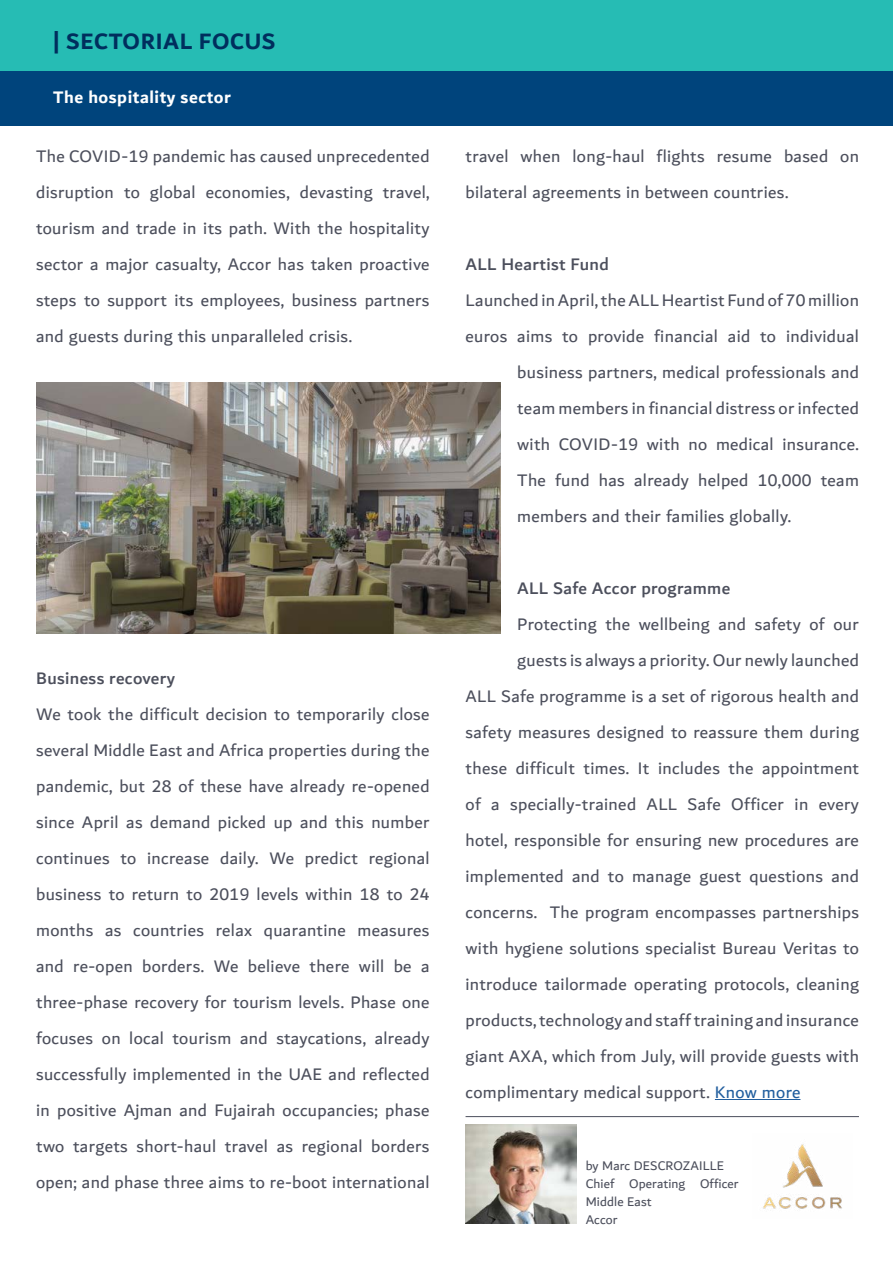
<style>
.page{position:relative;width:893px;height:1263px;background:#fff}
.page>*{position:absolute;margin:0;border:0;box-sizing:border-box;transform-origin:0 0}
.t1{font:700 24px "Dubai";letter-spacing:.025em;color:#002e5d}
.t2{font:18px/36px "Dubai";letter-spacing:.02em;color:#4c4f5c;text-align:justify}
.t3{font:500 18px "Dubai";letter-spacing:.02em;color:#4c4f5c}
.t4{font:700 18px "Dubai";letter-spacing:.03em;color:#fff}
.t5{font:13.5px/18px "Dubai";letter-spacing:.01em;color:#4c4f5c}
.s1{color:#215e9e}
</style>
<div class="page">
<div style="left:0;top:53px;width:893px;height:72px;background:#00447c"></div>
<div style="left:0;top:0;width:892px;height:70px;background:#26bcb4"></div>
<hr style="left:715px;top:1099px;width:85px;height:1px;background:#215e9e">
<hr style="left:466px;top:1116px;width:393px;height:1px;background:#4c4f5c">
<img style="left:466px;top:1124px;width:110px;height:99px">
<img style="left:36px;top:382px;width:464px;height:251px">
<img style="left:763px;top:1144px;width:79px;height:65px">
<h1 class="t1" style="left:53px;top:27px;width:224px">| SECTORIAL FOCUS</h1>
<p class="t4" style="left:53px;top:86px;width:180px">The hospitality sector</p>
<p class="t2" style="left:36px;top:138px;width:395px">The COVID-19 pandemic has caused unprecedented disruption to global economies, devasting travel, tourism and trade in its path. With the hospitality sector a major casualty, Accor has taken proactive steps to support its employees, business partners and guests during this unparalleled crisis.</p>
<p class="t3" style="left:36px;top:667px;width:140px">Business recovery</p>
<p class="t2" style="left:36px;top:696px;width:395px">We took the difficult decision to temporarily close several Middle East and Africa properties during the pandemic, but 28 of these have already re-opened since April as demand picked up and this number continues to increase daily. We predict regional business to return to 2019 levels within 18 to 24 months as countries relax quarantine measures and re-open borders. We believe there will be a three-phase recovery for tourism levels. Phase one focuses on local tourism and staycations, already successfully implemented in the UAE and reflected in positive Ajman and Fujairah occupancies; phase two targets short-haul travel as regional borders open; and phase three aims to re-boot international</p>
<p class="t2" style="left:466px;top:138px;width:395px">travel when long-haul flights resume based on bilateral agreements in between countries.</p>
<p class="t3" style="left:466px;top:253px;width:145px">ALL Heartist Fund</p>
<p class="t2" style="left:466px;top:282px;width:395px">Launched in April, the ALL Heartist Fund of 70 million</p>
<p class="t2" style="left:466px;top:318px;width:395px">euros aims to provide financial aid to individual</p>
<p class="t2" style="left:517px;top:354px;width:343px">business partners, medical professionals and</p>
<p class="t2" style="left:517px;top:390px;width:343px">team members in financial distress or infected</p>
<p class="t2" style="left:517px;top:426px;width:343px">with COVID-19 with no medical insurance.</p>
<p class="t2" style="left:517px;top:462px;width:343px">The fund has already helped 10,000 team</p>
<p class="t2" style="left:517px;top:498px;width:275px">members and their families globally.</p>
<p class="t3" style="left:517px;top:577px;width:214px">ALL Safe Accor programme</p>
<p class="t2" style="left:517px;top:606px;width:343px">Protecting the wellbeing and safety of our</p>
<p class="t2" style="left:517px;top:642px;width:343px">guests is always a priority. Our newly launched</p>
<p class="t2" style="left:466px;top:678px;width:395px">ALL Safe programme is a set of rigorous health and</p>
<p class="t2" style="left:466px;top:714px;width:395px">safety measures designed to reassure them during</p>
<p class="t2" style="left:466px;top:750px;width:395px">these difficult times. It includes the appointment</p>
<p class="t2" style="left:466px;top:786px;width:395px">of a specially-trained ALL Safe Officer in every</p>
<p class="t2" style="left:466px;top:822px;width:395px">hotel, responsible for ensuring new procedures are</p>
<p class="t2" style="left:466px;top:858px;width:395px">implemented and to manage guest questions and</p>
<p class="t2" style="left:466px;top:894px;width:395px">concerns. The program encompasses partnerships</p>
<p class="t2" style="left:466px;top:930px;width:395px">with hygiene solutions specialist Bureau Veritas to</p>
<p class="t2" style="left:466px;top:966px;width:395px">introduce tailormade operating protocols, cleaning</p>
<p class="t2" style="left:466px;top:1002px;width:395px">products, technology and staff training and insurance</p>
<p class="t2" style="left:466px;top:1038px;width:395px">giant AXA, which from July, will provide guests with</p>
<p class="t2" style="left:466px;top:1074px;width:336px">complimentary medical support. <span class="s1">Know more</span></p>
<p class="t5" style="left:586px;top:1156px;width:155px">by Marc DESCROZAILLE<br>Chief Operating Officer<br>Middle East<br>Accor</p>
</div>
